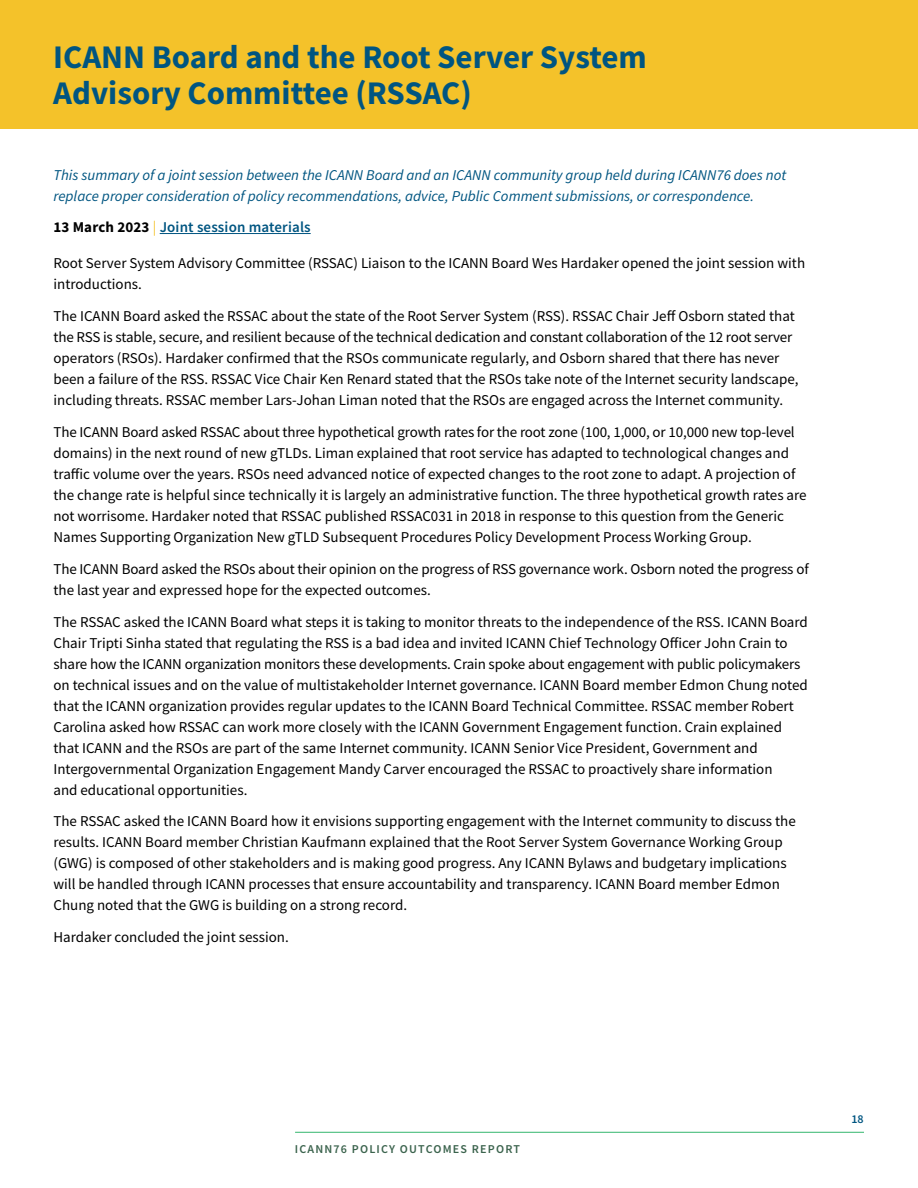
<style>
.page{position:relative;width:918px;height:1188px;background:#fff}
.page>*{position:absolute;margin:0;border:0;box-sizing:border-box;transform-origin:0 0}
.t1{font:700 33px/36px "Source Sans Pro";color:#005581}
.t2{font:15px/21px "Source Sans Pro";color:#000}
.t3{font:italic 15px/21px "Source Sans Pro";color:#005581}
.t4{font:600 15px "Source Sans Pro";letter-spacing:.01em;color:#005581}
.t5{font:600 12px "Source Sans Pro";letter-spacing:.1em;color:#3b634d}
.t6{font:600 12px "Source Sans Pro";color:#005581}
.s1{font-weight:700;color:#000}
.s2{font-weight:400;color:#f4c22a}
</style>
<div class="page">
<hr style="left:295px;top:1132px;width:569px;height:1px;background:#34b66d">
<div style="left:0;top:0;width:918px;height:129px;background:#f4c22a"></div>
<hr style="left:160px;top:233px;width:151px;height:1px;background:#005581">
<h1 class="t1" style="left:53px;top:38px;width:595px">ICANN Board and the Root Server System<br>Advisory Committee (RSSAC)</h1>
<p class="t3" style="left:53px;top:165px;width:734px">This summary of a joint session between the ICANN Board and an ICANN community group held during ICANN76 does not replace proper consideration of policy recommendations, advice, Public Comment submissions, or correspondence.</p>
<p class="t4" style="left:53px;top:218px;width:259px"><span class="s1">13 March 2023</span> <span class="s2">|</span> Joint session materials</p>
<p class="t2" style="left:53px;top:253px;width:753px">Root Server System Advisory Committee (RSSAC) Liaison to the ICANN Board Wes Hardaker opened the joint session with introductions.</p>
<p class="t2" style="left:53px;top:306px;width:747px">The ICANN Board asked the RSSAC about the state of the Root Server System (RSS). RSSAC Chair Jeff Osborn stated that the RSS is stable, secure, and resilient because of the technical dedication and constant collaboration of the 12 root server operators (RSOs). Hardaker confirmed that the RSOs communicate regularly, and Osborn shared that there has never been a failure of the RSS. RSSAC Vice Chair Ken Renard stated that the RSOs take note of the Internet security landscape, including threats. RSSAC member Lars-Johan Liman noted that the RSOs are engaged across the Internet community.</p>
<p class="t2" style="left:53px;top:421px;width:755px">The ICANN Board asked RSSAC about three hypothetical growth rates for the root zone (100, 1,000, or 10,000 new top-level domains) in the next round of new gTLDs. Liman explained that root service has adapted to technological changes and traffic volume over the years. RSOs need advanced notice of expected changes to the root zone to adapt. A projection of the change rate is helpful since technically it is largely an administrative function. The three hypothetical growth rates are not worrisome. Hardaker noted that RSSAC published RSSAC031 in 2018 in response to this question from the Generic Names Supporting Organization New gTLD Subsequent Procedures Policy Development Process Working Group.</p>
<p class="t2" style="left:53px;top:558px;width:757px">The ICANN Board asked the RSOs about their opinion on the progress of RSS governance work. Osborn noted the progress of the last year and expressed hope for the expected outcomes.</p>
<p class="t2" style="left:53px;top:611px;width:756px">The RSSAC asked the ICANN Board what steps it is taking to monitor threats to the independence of the RSS. ICANN Board Chair Tripti Sinha stated that regulating the RSS is a bad idea and invited ICANN Chief Technology Officer John Crain to share how the ICANN organization monitors these developments. Crain spoke about engagement with public policymakers on technical issues and on the value of multistakeholder Internet governance. ICANN Board member Edmon Chung noted that the ICANN organization provides regular updates to the ICANN Board Technical Committee. RSSAC member Robert Carolina asked how RSSAC can work more closely with the ICANN Government Engagement function. Crain explained that ICANN and the RSOs are part of the same Internet community. ICANN Senior Vice President, Government and Intergovernmental Organization Engagement Mandy Carver encouraged the RSSAC to proactively share information<br>and educational opportunities.</p>
<p class="t2" style="left:53px;top:811px;width:744px">The RSSAC asked the ICANN Board how it envisions supporting engagement with the Internet community to discuss the results. ICANN Board member Christian Kaufmann explained that the Root Server System Governance Working Group (GWG) is composed of other stakeholders and is making good progress. Any ICANN Bylaws and budgetary implications will be handled through ICANN processes that ensure accountability and transparency. ICANN Board member Edmon Chung noted that the GWG is building on a strong record.</p>
<p class="t2" style="left:53px;top:927px;width:237px">Hardaker concluded the joint session.</p>
<p class="t5" style="left:295px;top:1141px;width:227px">ICANN76 POLICY OUTCOMES REPORT</p>
<p class="t6" style="left:851px;top:1111px;width:14px">18</p>
</div>
